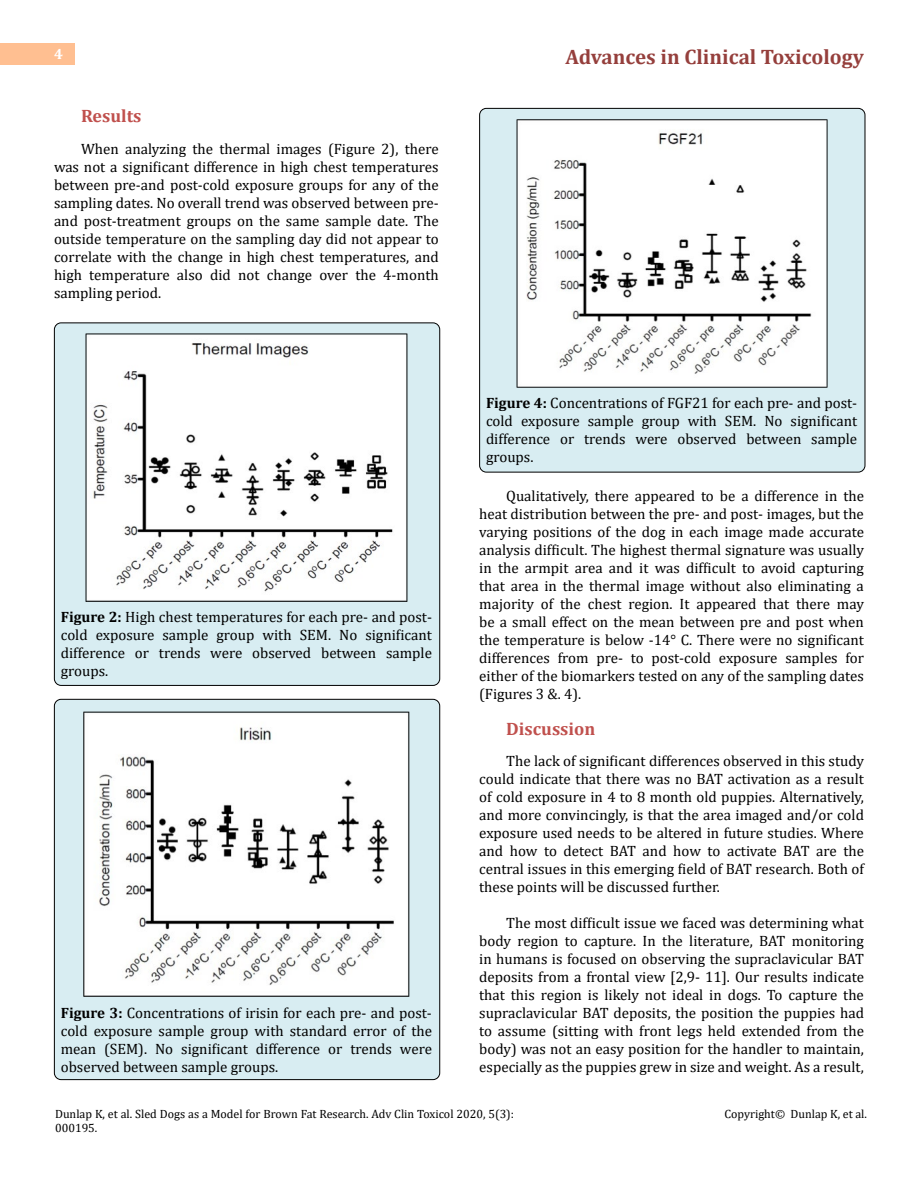
<style>
.page{position:relative;width:918px;height:1188px;background:#fff}
.page>*{position:absolute;margin:0;border:0;box-sizing:border-box;transform-origin:0 0}
.t1{font:700 21px "Cambria";color:#953f3c}
.t2{font:700 18px "Cambria";color:#c0504d}
.t3{font:15px/18px "Cambria";color:#000;text-align:justify}
.t4{font:700 15px "Cambria";color:#fff}
.t5{font:12px/14.4px "Cambria";color:#000}
.s1{font-weight:700}
</style>
<div class="page">
<div style="left:0;top:43px;width:75px;height:21px;background:#ffbf91"></div>
<div style="left:480px;top:108px;width:385px;height:364px;background:#d8edf2;border-radius:7px"></div>
<div style="left:479px;top:108px;width:386px;height:364px;border:1px solid #000;border-radius:7px"></div>
<div style="left:54px;top:699px;width:386px;height:381px;background:#d8edf2;border-radius:7px"></div>
<div style="left:54px;top:699px;width:386px;height:381px;border:1px solid #000;border-radius:7px"></div>
<div style="left:54px;top:323px;width:386px;height:362px;background:#d8edf2;border-radius:7px"></div>
<div style="left:54px;top:322px;width:386px;height:364px;border:1px solid #000;border-radius:7px"></div>
<img style="left:86px;top:334px;width:321px;height:268px">
<img style="left:83px;top:712px;width:326px;height:285px">
<img style="left:516px;top:120px;width:311px;height:268px">
<p class="t4" style="left:54px;top:44px;width:10px">4</p>
<h1 class="t1" style="left:565px;top:42px;width:300px">Advances in Clinical Toxicology</h1>
<p class="t2" style="left:81px;top:103px;width:62px">Results</p>
<p class="t3" style="left:54px;top:139px;width:386px;text-indent:27px">When analyzing the thermal images (Figure 2), there was not a significant difference in high chest temperatures between pre-and post-cold exposure groups for any of the sampling dates. No overall trend was observed between pre&shy;and post-treatment groups on the same sample date. The outside temperature on the sampling day did not appear to correlate with the change in high chest temperatures, and high temperature also did not change over the 4-month sampling period.</p>
<p class="t3" style="left:61px;top:607px;width:373px"><span class="s1">Figure 2:</span> High chest temperatures for each pre- and post&shy;cold exposure sample group with SEM. No significant difference or trends were observed between sample groups.</p>
<p class="t3" style="left:61px;top:1003px;width:373px"><span class="s1">Figure 3:</span> Concentrations of irisin for each pre- and post&shy;cold exposure sample group with standard error of the mean (SEM). No significant difference or trends were observed between sample groups.</p>
<p class="t3" style="left:486px;top:393px;width:373px"><span class="s1">Figure 4:</span> Concentrations of FGF21 for each pre- and post&shy;cold exposure sample group with SEM. No significant difference or trends were observed between sample groups.</p>
<p class="t3" style="left:479px;top:486px;width:386px;text-indent:27px">Qualitatively, there appeared to be a difference in the heat distribution between the pre- and post- images, but the varying positions of the dog in each image made accurate analysis difficult. The highest thermal signature was usually in the armpit area and it was difficult to avoid capturing that area in the thermal image without also eliminating a majority of the chest region. It appeared that there may be a small effect on the mean between pre and post when the temperature is below -14° C. There were no significant differences from pre- to post-cold exposure samples for either of the biomarkers tested on any of the sampling dates (Figures 3 &amp;. 4).</p>
<p class="t2" style="left:506px;top:716px;width:91px">Discussion</p>
<p class="t3" style="left:479px;top:752px;width:386px;text-indent:27px">The lack of significant differences observed in this study could indicate that there was no BAT activation as a result of cold exposure in 4 to 8 month old puppies. Alternatively, and more convincingly, is that the area imaged and/or cold exposure used needs to be altered in future studies. Where and how to detect BAT and how to activate BAT are the central issues in this emerging field of BAT research. Both of these points will be discussed further.</p>
<p class="t3" style="left:479px;top:914px;width:386px;text-indent:27px">The most difficult issue we faced was determining what body region to capture. In the literature, BAT monitoring in humans is focused on observing the supraclavicular BAT deposits from a frontal view [2,9- 11]. Our results indicate that this region is likely not ideal in dogs. To capture the supraclavicular BAT deposits, the position the puppies had to assume (sitting with front legs held extended from the body) was not an easy position for the handler to maintain, especially as the puppies grew in size and weight. As a result,</p>
<p class="t5" style="left:55px;top:1106px;width:460px">Dunlap K, et al. Sled Dogs as a Model for Brown Fat Research. Adv Clin Toxicol 2020, 5(3):<br>000195.</p>
<p class="t5" style="left:725px;top:1106px;width:144px">Copyright© Dunlap K, et al.</p>
</div>
